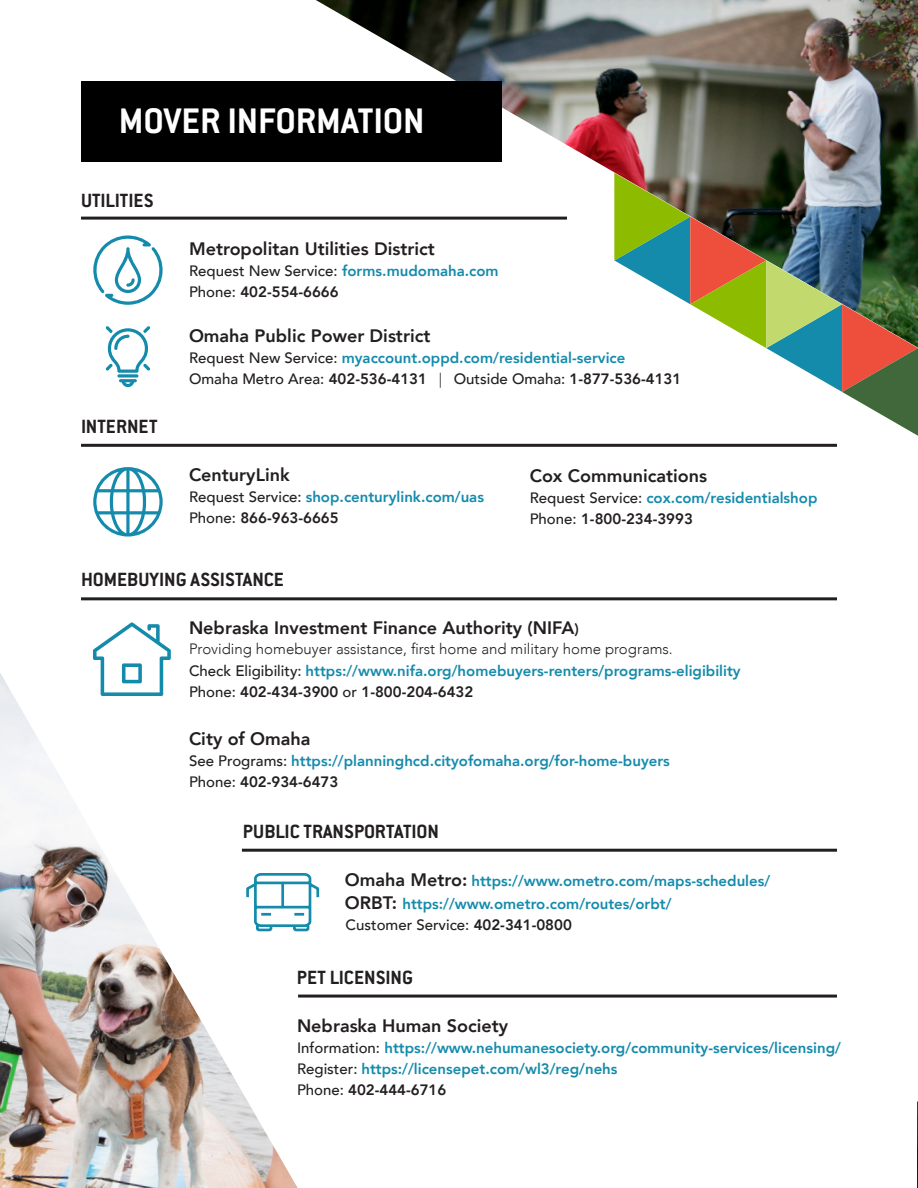
<style>
.page{position:relative;width:918px;height:1188px;background:#fff}
.page>*{position:absolute;margin:0;border:0;box-sizing:border-box;transform-origin:0 0}
.t1{font:700 39px "Conduit ITC Std";letter-spacing:-.005em;color:#fff}
.t2{font:700 21px "Conduit ITC Std";color:#231f20}
.t3{font:800 18px "Avenir";color:#231f20}
.t4{font:800 15px "Avenir";color:#158bac}
.t5{font:800 15px "Avenir";color:#231f20}
.t6{font:500 15px "Avenir";color:#231f20}
.t7{font:300 15px "Avenir";color:#231f20}
.s1{font-weight:800;color:#158bac}
.s2{font-weight:500}
.s3{font-weight:500;color:#231f20}
.s4{font-weight:800}
.s5{font-weight:300}
.s6{font-size:15px}
.s7{font-size:18px;color:#231f20}
</style>
<div class="page">
<img style="left:0;top:673px;width:298px;height:515px">
<svg style="left:117px;top:374px;width:21px;height:4px"></svg>
<svg style="left:119px;top:379px;width:18px;height:8px"></svg>
<svg style="left:106px;top:326px;width:44px;height:47px"></svg>
<svg style="left:93px;top:235px;width:70px;height:70px"></svg>
<svg style="left:93px;top:622px;width:78px;height:74px"></svg>
<svg style="left:93px;top:467px;width:70px;height:70px"></svg>
<hr style="left:81px;top:217px;width:486px;height:3px;background:#231f20">
<hr style="left:81px;top:444px;width:756px;height:3px;background:#231f20">
<hr style="left:81px;top:597px;width:756px;height:3px;background:#231f20">
<hr style="left:242px;top:849px;width:595px;height:3px;background:#231f20">
<hr style="left:298px;top:995px;width:539px;height:3px;background:#231f20">
<svg style="left:245px;top:872px;width:75px;height:61px"></svg>
<hr style="left:281px;top:883px;width:3px;height:24px;background:#158bac">
<img style="left:316px;top:0;width:602px;height:220px">
<div style="left:81px;top:81px;width:420px;height:81px;background:#000001"></div>
<img style="left:614px;top:173px;width:304px;height:263px">
<p class="t1" style="left:119px;top:97px;width:307px">MOVER INFORMATION</p>
<p class="t2" style="left:81px;top:187px;width:74px">UTILITIES</p>
<p class="t2" style="left:81px;top:414px;width:78px">INTERNET</p>
<p class="t3" style="left:189px;top:234px;width:247px">Metropolitan Utilities District</p>
<p class="t6" style="left:189px;top:257px;width:311px">Request New Service: <span class="s1">forms.mudomaha.com</span></p>
<p class="t5" style="left:189px;top:280px;width:151px"><span class="s2">Phone:</span> 402-554-6666</p>
<p class="t3" style="left:189px;top:321px;width:243px">Omaha Public Power District</p>
<p class="t4" style="left:189px;top:346px;width:438px"><span class="s3">Request New Service:</span> myaccount.oppd.com/residential-service</p>
<p class="t6" style="left:189px;top:365px;width:494px">Omaha Metro Area: <span class="s4">402-536-4131</span> <span class="s5">|</span> Outside Omaha: <span class="s4">1-877-536-4131</span></p>
<p class="t3" style="left:189px;top:461px;width:102px">CenturyLink</p>
<p class="t4" style="left:189px;top:485px;width:297px"><span class="s3">Request Service:</span> shop.centurylink.com/uas</p>
<p class="t5" style="left:189px;top:506px;width:151px"><span class="s2">Phone:</span> 866-963-6665</p>
<p class="t3" style="left:530px;top:461px;width:179px">Cox Communications</p>
<p class="t4" style="left:530px;top:486px;width:289px"><span class="s3">Request Service:</span> cox.com/residentialshop</p>
<p class="t5" style="left:530px;top:507px;width:165px"><span class="s2">Phone:</span> 1-800-234-3993</p>
<p class="t2" style="left:81px;top:567px;width:205px">HOMEBUYING ASSISTANCE</p>
<p class="t3" style="left:189px;top:614px;width:392px">Nebraska Investment Finance Authority (NIFA<span class="s6">)</span></p>
<p class="t7" style="left:189px;top:640px;width:485px">Providing homebuyer assistance, first home and military home programs.</p>
<p class="t4" style="left:189px;top:659px;width:553px"><span class="s3">Check Eligibility:</span> https://www.nifa.org/homebuyers-renters/programs-eligibility</p>
<p class="t5" style="left:189px;top:680px;width:286px"><span class="s2">Phone:</span> 402-434-3900 <span class="s2">or</span> 1-800-204-6432</p>
<p class="t3" style="left:189px;top:725px;width:123px">City of Omaha</p>
<p class="t4" style="left:189px;top:749px;width:482px"><span class="s3">See Programs:</span> https://planninghcd.cityofomaha.org/for-home-buyers</p>
<p class="t5" style="left:189px;top:770px;width:151px"><span class="s2">Phone:</span> 402-934-6473</p>
<p class="t2" style="left:243px;top:819px;width:198px">PUBLIC TRANSPORTATION</p>
<p class="t4" style="left:345px;top:869px;width:427px"><span class="s7">Omaha Metro:</span> https://www.ometro.com/maps-schedules/</p>
<p class="t4" style="left:345px;top:892px;width:328px"><span class="s7">ORBT:</span> https://www.ometro.com/routes/orbt/</p>
<p class="t6" style="left:346px;top:911px;width:228px">Customer Service: <span class="s4">402-341-0800</span></p>
<p class="t2" style="left:297px;top:964px;width:118px">PET LICENSING</p>
<p class="t3" style="left:297px;top:1011px;width:213px">Nebraska Human Society</p>
<p class="t4" style="left:297px;top:1036px;width:545px"><span class="s3">Information:</span> https://www.nehumanesociety.org/community-services/licensing/</p>
<p class="t4" style="left:297px;top:1057px;width:322px"><span class="s3">Register:</span> https://licensepet.com/wl3/reg/nehs</p>
<p class="t5" style="left:297px;top:1078px;width:151px"><span class="s2">Phone:</span> 402-444-6716</p>
</div>
